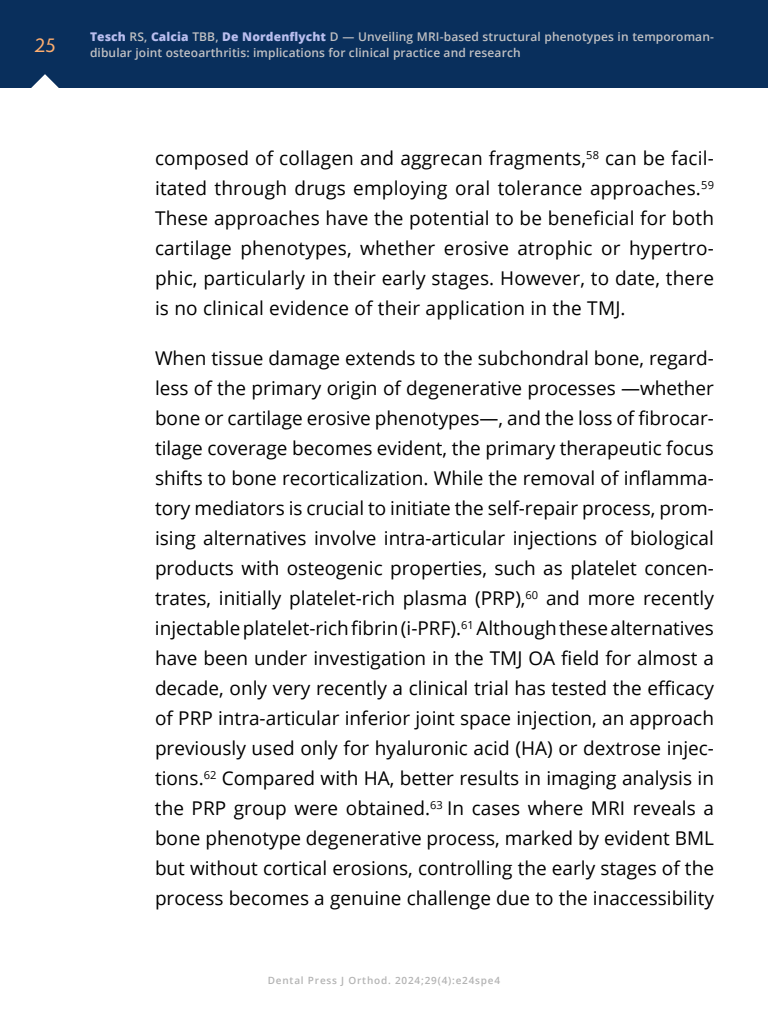
<style>
.page{position:relative;width:768px;height:1024px;background:#fff}
.page>*{position:absolute;margin:0;border:0;box-sizing:border-box;transform-origin:0 0}
.t1{font:19px/30px "Open Sans";letter-spacing:.005em;color:#000;text-align:justify}
.t2{font:500 18px "Semplicita Pro";color:#ffae6f}
.t3{font:600 12px "Open Sans";letter-spacing:.01em;color:#c1c1c3}
.t4{font:600 10px "Open Sans";letter-spacing:.08em;color:#b3b3b3}
.s1{font-weight:800;color:#b9beef}
</style>
<div class="page">
<div style="left:0;top:0;width:768px;height:88px;background:#092f5c"></div>
<svg style="left:31px;top:74px;width:28px;height:14px"></svg>
<p class="t2" style="left:34px;top:33px;width:23px">25</p>
<p class="t3" style="left:90px;top:29px;width:625px"><span class="s1">Tesch</span> RS, <span class="s1">Calcia</span> TBB, <span class="s1">De Nordenflycht</span> D — Unveiling MRI-based structural phenotypes in temporoman-</p>
<p class="t3" style="left:90px;top:45px;width:432px">dibular joint osteoarthritis: implications for clinical practice and research</p>
<p class="t1" style="left:155px;top:143px;width:561px">composed of collagen and aggrecan fragments,<sup>58</sup> can be facil&shy;itated through drugs employing oral tolerance approaches.<sup>59<br></sup>These approaches have the potential to be beneficial for both cartilage phenotypes, whether erosive atrophic or hypertro&shy;phic, particularly in their early stages. However, to date, there is no clinical evidence of their application in the TMJ.</p>
<p class="t1" style="left:155px;top:343px;width:561px">When tissue damage extends to the subchondral bone, regard&shy;less of the primary origin of degenerative processes —whether bone or cartilage erosive phenotypes—, and the loss of fibrocar&shy;tilage coverage becomes evident, the primary therapeutic focus shifts to bone recorticalization. While the removal of inflamma&shy;tory mediators is crucial to initiate the self-repair process, prom&shy;ising alternatives involve intra-articular injections of biological products with osteogenic properties, such as platelet concen&shy;trates, initially platelet-rich plasma (PRP),<sup>60</sup> and more recently injectable platelet-rich fibrin (i-PRF).<sup>61</sup> Although these alternatives have been under investigation in the TMJ OA field for almost a decade, only very recently a clinical trial has tested the efficacy of PRP intra-articular inferior joint space injection, an approach previously used only for hyaluronic acid (HA) or dextrose injec&shy;tions.<sup>62</sup> Compared with HA, better results in imaging analysis in the PRP group were obtained.<sup>63</sup> In cases where MRI reveals a bone phenotype degenerative process, marked by evident BML but without cortical erosions, controlling the early stages of the process becomes a genuine challenge due to the inaccessibility</p>
<p class="t4" style="left:268px;top:974px;width:234px">Dental Press J Orthod. 2024;29(4):e24spe4</p>
</div>
